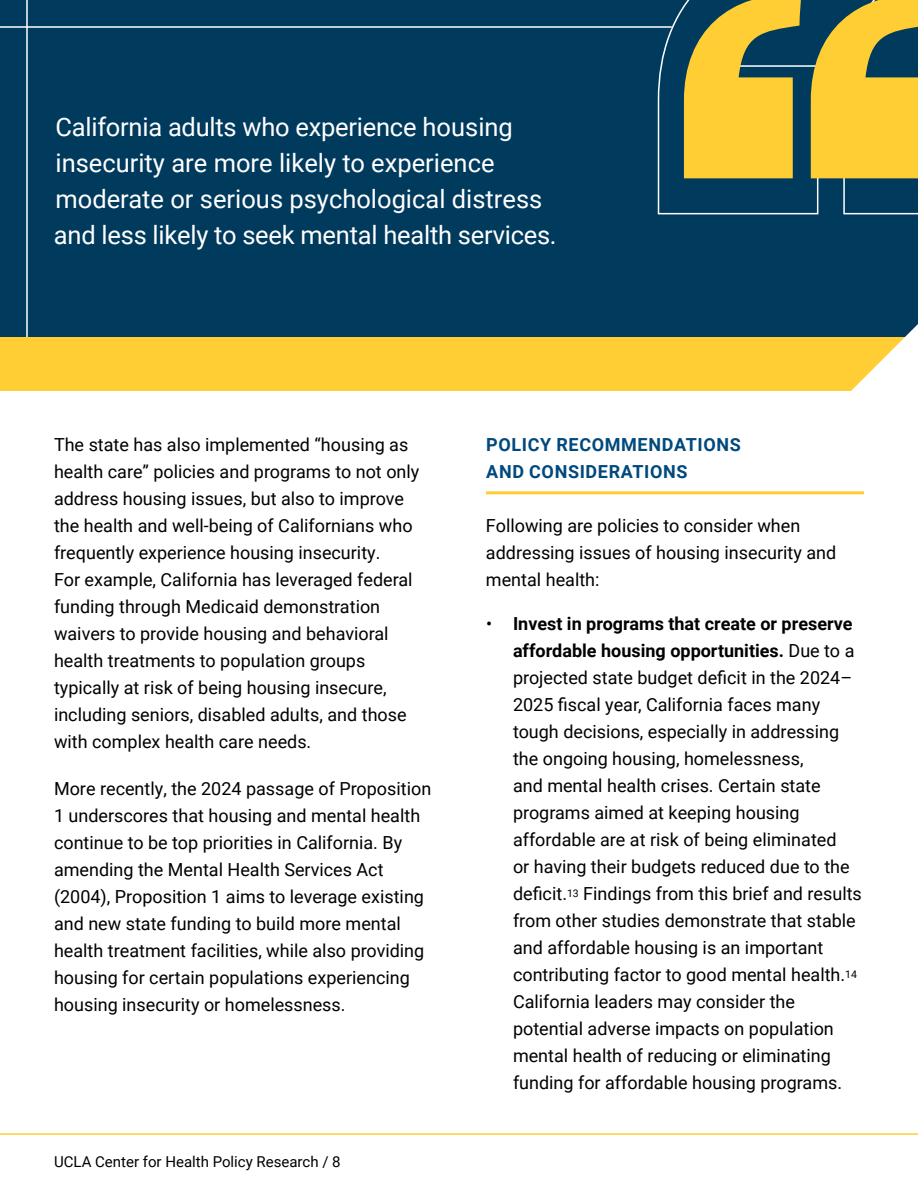
<style>
.page{position:relative;width:918px;height:1188px;background:#fff}
.page>*{position:absolute;margin:0;border:0;box-sizing:border-box;transform-origin:0 0}
.PGS_-_Quote_17_24_reg{font:25.5px/36px "Roboto";color:#fff}
.PGS_-_Body_12_18_reg{font:18px/27px "Roboto";color:#000}
.PGS_-_Section___Rule_2_Lines_12_18_bold{font:700 18px/27px "Roboto";letter-spacing:.035em;color:#00497c}
.t1{font:15px "Roboto";color:#000}
.s1{font-weight:700}
</style>
<div class="page">
<div style="left:0;top:0;width:918px;height:338px;background:#003a5d"></div>
<hr style="left:0;top:26px;width:672px;height:2px;background:#fff">
<hr style="left:26px;top:0;width:2px;height:338px;background:#fff">
<div style="left:0;top:338px;width:918px;height:54px;background:#ffce35"></div>
<svg style="left:837px;top:324px;width:81px;height:68px"></svg>
<svg style="left:657px;top:5px;width:261px;height:210px"></svg>
<svg style="left:684px;top:0;width:234px;height:178px"></svg>
<hr style="left:0;top:1133px;width:918px;height:2px;background:#ffce35">
<hr style="left:486px;top:491px;width:378px;height:3px;background:#ffce35">
<h1 class="PGS_-_Quote_17_24_reg" style="left:54px;top:108px;width:504px">California adults who experience housing insecurity are more likely to experience moderate or serious psychological distress and less likely to seek mental health services.</h1>
<p class="PGS_-_Body_12_18_reg" style="left:54px;top:430px;width:367px">The state has also implemented “housing as health care” policies and programs to not only address housing issues, but also to improve the health and well-being of Californians who frequently experience housing insecurity.<br>For example, California has leveraged federal funding through Medicaid demonstration waivers to provide housing and behavioral health treatments to population groups typically at risk of being housing insecure, including seniors, disabled adults, and those with complex health care needs.</p>
<p class="PGS_-_Body_12_18_reg" style="left:54px;top:775px;width:379px">More recently, the 2024 passage of Proposition 1 underscores that housing and mental health continue to be top priorities in California. By amending the Mental Health Services Act (2004), Proposition 1 aims to leverage existing and new state funding to build more mental health treatment facilities, while also providing housing for certain populations experiencing housing insecurity or homelessness.</p>
<p class="t1" style="left:54px;top:1152px;width:288px">UCLA Center for Health Policy Research / 8</p>
<h2 class="PGS_-_Section___Rule_2_Lines_12_18_bold" style="left:486px;top:430px;width:256px">POLICY RECOMMENDATIONS<br>AND CONSIDERATIONS</h2>
<p class="PGS_-_Body_12_18_reg" style="left:486px;top:511px;width:352px">Following are policies to consider when addressing issues of housing insecurity and mental health:</p>
<p class="PGS_-_Body_12_18_reg" style="left:513px;top:610px;width:350px;text-indent:-27px">• <span class="s1">Invest in programs that create or preserve affordable housing opportunities.</span> Due to a projected state budget deficit in the 2024– 2025 fiscal year, California faces many tough decisions, especially in addressing the ongoing housing, homelessness,<br>and mental health crises. Certain state programs aimed at keeping housing affordable are at risk of being eliminated<br>or having their budgets reduced due to the deficit.<sup>13</sup> Findings from this brief and results from other studies demonstrate that stable and affordable housing is an important contributing factor to good mental health.<sup>14<br></sup>California leaders may consider the potential adverse impacts on population mental health of reducing or eliminating funding for affordable housing programs.</p>
</div>
